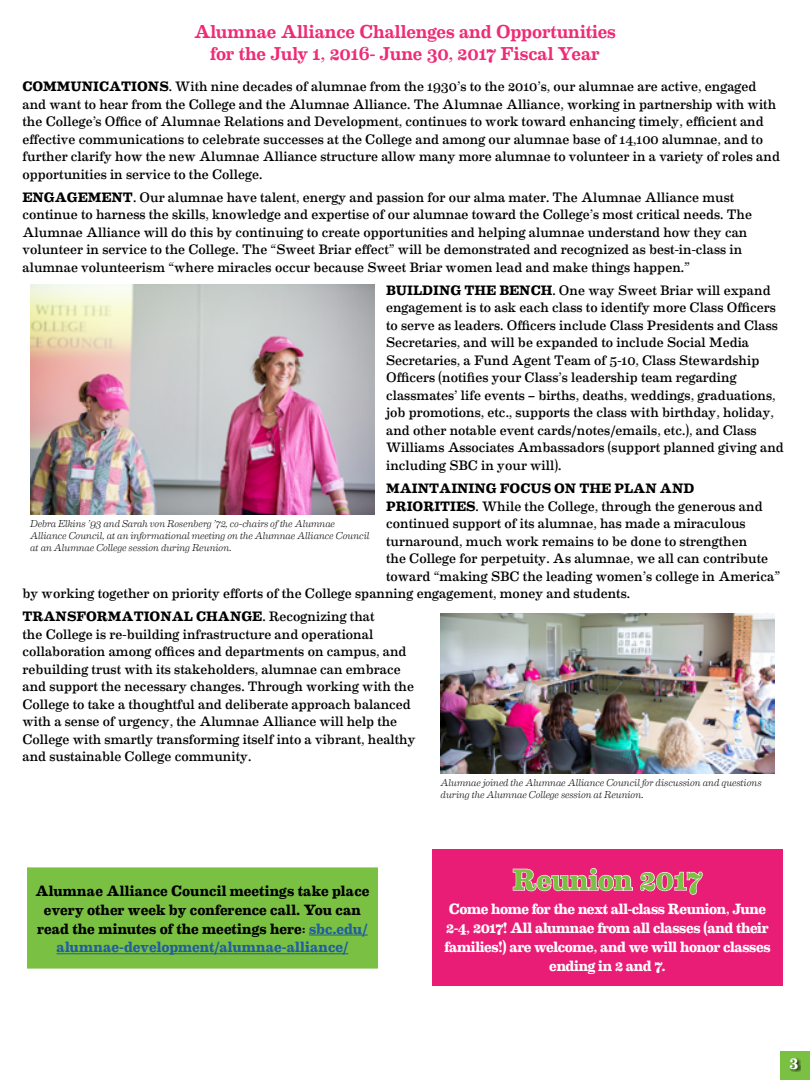
<style>
.page{position:relative;width:810px;height:1080px;background:#fff}
.page>*{position:absolute;margin:0;border:0;box-sizing:border-box;transform-origin:0 0}
.t1{font:700 30px "Eames Century Modern";letter-spacing:-.01em;color:#7ac143}
.t2{font:500 18.75px/22.5px "Eames Century Modern";letter-spacing:-.005em;color:#ee2b75;text-align:center}
.t3{font:700 15px/18.8px "Eames Century Modern";letter-spacing:.005em;color:#000;text-align:center}
.t4{font:700 15px/18.8px "Eames Century Modern";letter-spacing:-.025em;color:#fff;text-align:center}
.t5{font:13.75px/17.5px "Eames Century Modern";color:#000}
.t6{font:700 13.75px "Eames Century Modern";color:#000}
.t7{font:italic 300 10px/12px "Eames Century Modern";letter-spacing:-.015em;color:#000}
.s1{font-weight:700}
.s2{color:#215e9e}
</style>
<div class="page">
<div style="left:780px;top:1051px;width:30px;height:29px;background:#7ac143"></div>
<div style="left:790px;top:1058px;width:11px;height:14px;background:#000;opacity:.75"></div>
<div style="left:432px;top:850px;width:351px;height:136px;background:#ea1d76"></div>
<svg style="left:512px;top:849px;width:195px;height:46px"></svg>
<div style="left:28px;top:868px;width:349px;height:100px;background:#7ac143"></div>
<hr style="left:309px;top:935px;width:59px;height:1px;background:#215e9e">
<hr style="left:57px;top:953px;width:291px;height:1px;background:#215e9e">
<div style="left:27px;top:867px;width:351px;height:102px;border:1px solid #7ac143"></div>
<img style="left:440px;top:613px;width:335px;height:161px">
<img style="left:31px;top:285px;width:344px;height:229px">
<h2 class="t2" style="left:194px;top:19px;width:423px">Alumnae Alliance Challenges and Opportunities for the July 1, 2016- June 30, 2017 Fiscal Year</h2>
<p class="t5" style="left:22px;top:77px;width:759px"><span class="s1">COMMUNICATIONS</span>. With nine decades of alumnae from the 1930’s to the 2010’s, our alumnae are active, engaged and want to hear from the College and the Alumnae Alliance. The Alumnae Alliance, working in partnership with with the College’s Office of Alumnae Relations and Development, continues to work toward enhancing timely, efficient and effective communications to celebrate successes at the College and among our alumnae base of 14,100 alumnae, and to further clarify how the new Alumnae Alliance structure allow many more alumnae to volunteer in a variety of roles and opportunities in service to the College.</p>
<p class="t5" style="left:22px;top:188px;width:731px"><span class="s1">ENGAGEMENT</span>. Our alumnae have talent, energy and passion for our alma mater. The Alumnae Alliance must continue to harness the skills, knowledge and expertise of our alumnae toward the College’s most critical needs. The Alumnae Alliance will do this by continuing to create opportunities and helping alumnae understand how they can volunteer in service to the College. The “Sweet Briar effect” will be demonstrated and recognized as best-in-class in alumnae volunteerism “where miracles occur because Sweet Briar women lead and make things happen.”</p>
<p class="t5" style="left:386px;top:281px;width:399px"><span class="s1">BUILDING THE BENCH</span>. One way Sweet Briar will expand engagement is to ask each class to identify more Class Officers to serve as leaders. Officers include Class Presidents and Class Secretaries, and will be expanded to include Social Media Secretaries, a Fund Agent Team of 5-10, Class Stewardship Officers (notifies your Class’s leadership team regarding classmates’ life events – births, deaths, weddings, graduations, job promotions, etc., supports the class with birthday, holiday, and other notable event cards/notes/emails, etc.), and Class Williams Associates Ambassadors (support planned giving and including SBC in your will).</p>
<p class="t6" style="left:386px;top:478px;width:310px">MAINTAINING FOCUS ON THE PLAN AND</p>
<p class="t5" style="left:386px;top:496px;width:378px"><span class="s1">PRIORITIES</span>. While the College, through the generous and</p>
<p class="t5" style="left:386px;top:514px;width:361px">continued support of its alumnae, has made a miraculous</p>
<p class="t5" style="left:386px;top:531px;width:363px">turnaround, much work remains to be done to strengthen</p>
<p class="t5" style="left:386px;top:549px;width:384px">the College for perpetuity. As alumnae, we all can contribute</p>
<p class="t5" style="left:386px;top:566px;width:396px">toward “making SBC the leading women’s college in America”</p>
<p class="t5" style="left:22px;top:584px;width:609px">by working together on priority efforts of the College spanning engagement, money and students.</p>
<p class="t5" style="left:22px;top:607px;width:395px"><span class="s1">TRANSFORMATIONAL CHANGE</span>. Recognizing that<br>the College is re-building infrastructure and operational collaboration among offices and departments on campus, and rebuilding trust with its stakeholders, alumnae can embrace and support the necessary changes. Through working with the College to take a thoughtful and deliberate approach balanced with a sense of urgency, the Alumnae Alliance will help the College with smartly transforming itself into a vibrant, healthy and sustainable College community.</p>
<p class="t7" style="left:30px;top:517px;width:341px">Debra Elkins ’93 and Sarah von Rosenberg ’72, co-chairs of the Alumnae<br>Alliance Council, at an informational meeting on the Alumnae Alliance Council at an Alumnae College session during Reunion.</p>
<p class="t3" style="left:35px;top:881px;width:336px">Alumnae Alliance Council meetings take place every other week by conference call. You can read the minutes of the meetings here: <span class="s2">sbc.edu/ alumnae-development/alumnae-alliance/</span></p>
<p class="t7" style="left:441px;top:776px;width:323px">Alumnae joined the Alumnae Alliance Council for discussion and questions during the Alumnae College session at Reunion.</p>
<h1 class="t1" style="left:513px;top:857px;width:191px">Reunion 2017</h1>
<p class="t4" style="left:444px;top:899px;width:328px">Come home for the next all-class Reunion, June 2-4, 2017! All alumnae from all classes (and their families!) are welcome, and we will honor classes ending in 2 and 7.</p>
<p class="t4" style="left:790px;top:1051px;width:10px">3</p>
</div>
